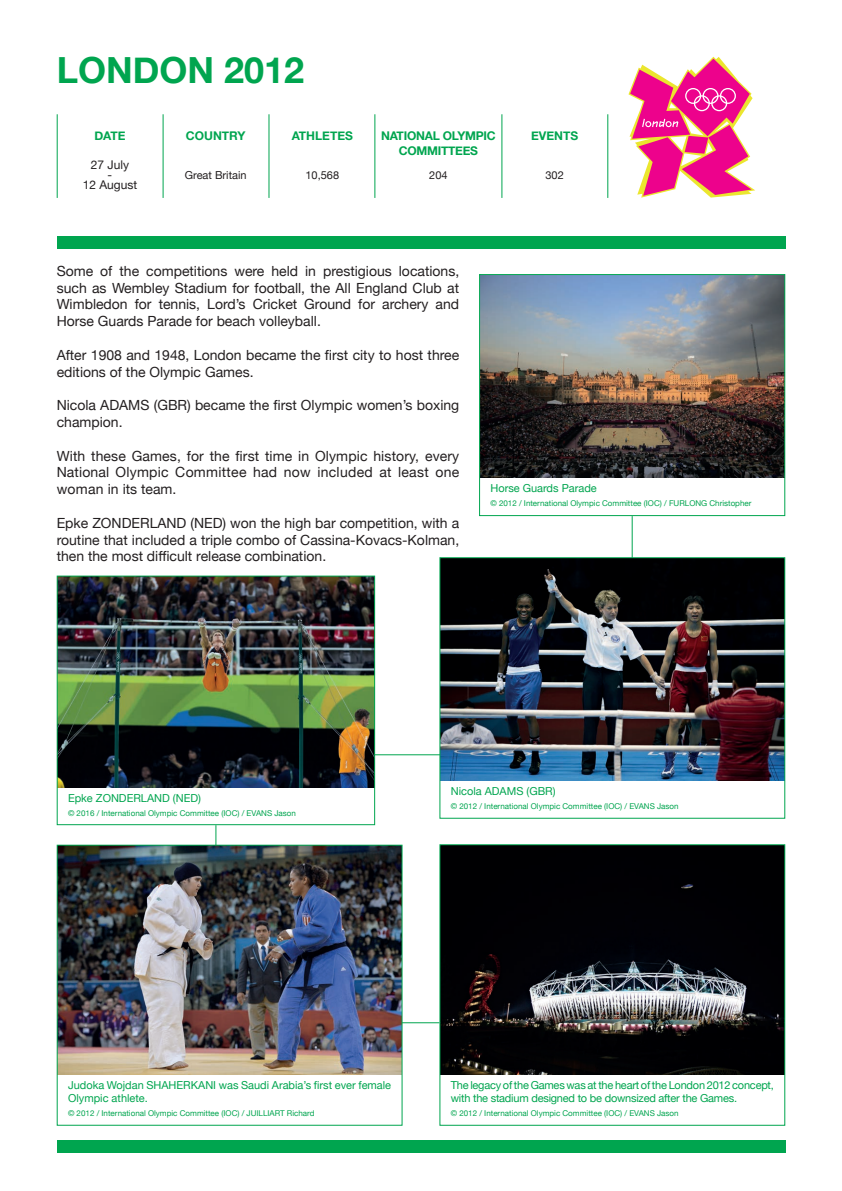
<style>
.page{position:relative;width:842px;height:1191px;background:#fff}
.page>*{position:absolute;margin:0;border:0;box-sizing:border-box;transform-origin:0 0}
.t1{font:700 36px "Helvetica Neue";color:#00a54f}
.t2{font:14px/16.8px "Helvetica Neue";color:#231f20;text-align:justify}
.t3{font:700 12px "Helvetica Neue";letter-spacing:-.02em;color:#00a54f}
.t4{font:700 12px "Helvetica Neue";color:#00a54f}
.t5{font:12px/10px "Helvetica Neue";color:#231f20;text-align:center}
.t6{font:11px/13.2px "Helvetica Neue";color:#00a54f}
.t7{font:11px/13.2px "Helvetica Neue";letter-spacing:-.02em;color:#00a54f}
.t8{font:11px "Helvetica Neue";color:#231f20}
.t9{font:8px "Helvetica Neue";color:#00a54f}
</style>
<div class="page">
<div style="left:57px;top:236px;width:728px;height:12px;background:#00a54f"></div>
<div style="left:57px;top:1140px;width:728px;height:12px;background:#00a54f"></div>
<hr style="left:163px;top:114px;width:1px;height:84px;background:#00a54f">
<hr style="left:57px;top:114px;width:1px;height:84px;background:#00a54f">
<hr style="left:268px;top:114px;width:1px;height:84px;background:#00a54f">
<hr style="left:632px;top:516px;width:1px;height:70px;background:#00a54f">
<hr style="left:215px;top:825px;width:1px;height:70px;background:#00a54f">
<hr style="left:374px;top:754px;width:96px;height:1px;background:#00a54f">
<hr style="left:234px;top:1022px;width:205px;height:1px;background:#00a54f">
<img style="left:56px;top:844px;width:347px;height:282px">
<img style="left:479px;top:274px;width:307px;height:242px">
<svg style="left:439px;top:844px;width:347px;height:282px"></svg>
<img style="left:439px;top:557px;width:347px;height:262px">
<img style="left:59px;top:577px;width:314px;height:210px">
<div style="left:57px;top:575px;width:318px;height:250px;border:1px solid #00a54f"></div>
<hr style="left:374px;top:114px;width:1px;height:84px;background:#00a54f">
<svg style="left:628px;top:57px;width:127px;height:141px"></svg>
<hr style="left:607px;top:114px;width:1px;height:84px;background:#00a54f">
<hr style="left:501px;top:114px;width:1px;height:84px;background:#00a54f">
<h1 class="t1" style="left:57px;top:42px;width:249px">LONDON 2012</h1>
<p class="t3" style="left:94px;top:127px;width:33px">DATE</p>
<p class="t4" style="left:186px;top:127px;width:61px">COUNTRY</p>
<p class="t4" style="left:292px;top:127px;width:63px">ATHLETES</p>
<p class="t5" style="left:83px;top:161px;width:56px">27 July<br>-<br>12 August</p>
<p class="t8" style="left:185px;top:167px;width:63px">Great Britain</p>
<p class="t8" style="left:305px;top:167px;width:35px">10,568</p>
<p class="t3" style="left:381px;top:127px;width:116px">NATIONAL OLYMPIC</p>
<p class="t3" style="left:531px;top:127px;width:49px">EVENTS</p>
<p class="t3" style="left:399px;top:141px;width:81px">COMMITTEES</p>
<p class="t8" style="left:429px;top:167px;width:20px">204</p>
<p class="t8" style="left:545px;top:167px;width:20px">302</p>
<p class="t2" style="left:57px;top:263px;width:404px">Some of the competitions were held in prestigious locations, such as Wembley Stadium for football, the All England Club at Wimbledon for tennis, Lord’s Cricket Ground for archery and Horse Guards Parade for beach volleyball.</p>
<p class="t2" style="left:57px;top:347px;width:404px">After 1908 and 1948, London became the first city to host three editions of the Olympic Games.</p>
<p class="t2" style="left:57px;top:397px;width:404px">Nicola ADAMS (GBR) became the first Olympic women’s boxing champion.</p>
<p class="t2" style="left:57px;top:448px;width:404px">With these Games, for the first time in Olympic history, every National Olympic Committee had now included at least one woman in its team.</p>
<p class="t2" style="left:57px;top:515px;width:404px">Epke ZONDERLAND (NED) won the high bar competition, with a routine that included a triple combo of Cassina-Kovacs-Kolman, then the most difficult release combination.</p>
<p class="t6" style="left:490px;top:482px;width:108px">Horse Guards Parade</p>
<p class="t9" style="left:490px;top:497px;width:262px">© 2012 / International Olympic Committee (IOC) / FURLONG Christopher</p>
<p class="t6" style="left:68px;top:791px;width:135px">Epke ZONDERLAND (NED)</p>
<p class="t9" style="left:68px;top:807px;width:229px">© 2016 / International Olympic Committee (IOC) / EVANS Jason</p>
<p class="t6" style="left:451px;top:785px;width:106px">Nicola ADAMS (GBR)</p>
<p class="t9" style="left:451px;top:800px;width:229px">© 2012 / International Olympic Committee (IOC) / EVANS Jason</p>
<p class="t6" style="left:68px;top:1079px;width:325px">Judoka Wojdan SHAHERKANI was Saudi Arabia’s first ever female<br>Olympic athlete.</p>
<p class="t9" style="left:68px;top:1107px;width:248px">© 2012 / International Olympic Committee (IOC) / JUILLIART Richard</p>
<p class="t7" style="left:451px;top:1079px;width:325px">The legacy of the Games was at the heart of the London 2012 concept, with the stadium designed to be downsized after the Games.</p>
<p class="t9" style="left:451px;top:1107px;width:229px">© 2012 / International Olympic Committee (IOC) / EVANS Jason</p>
</div>
